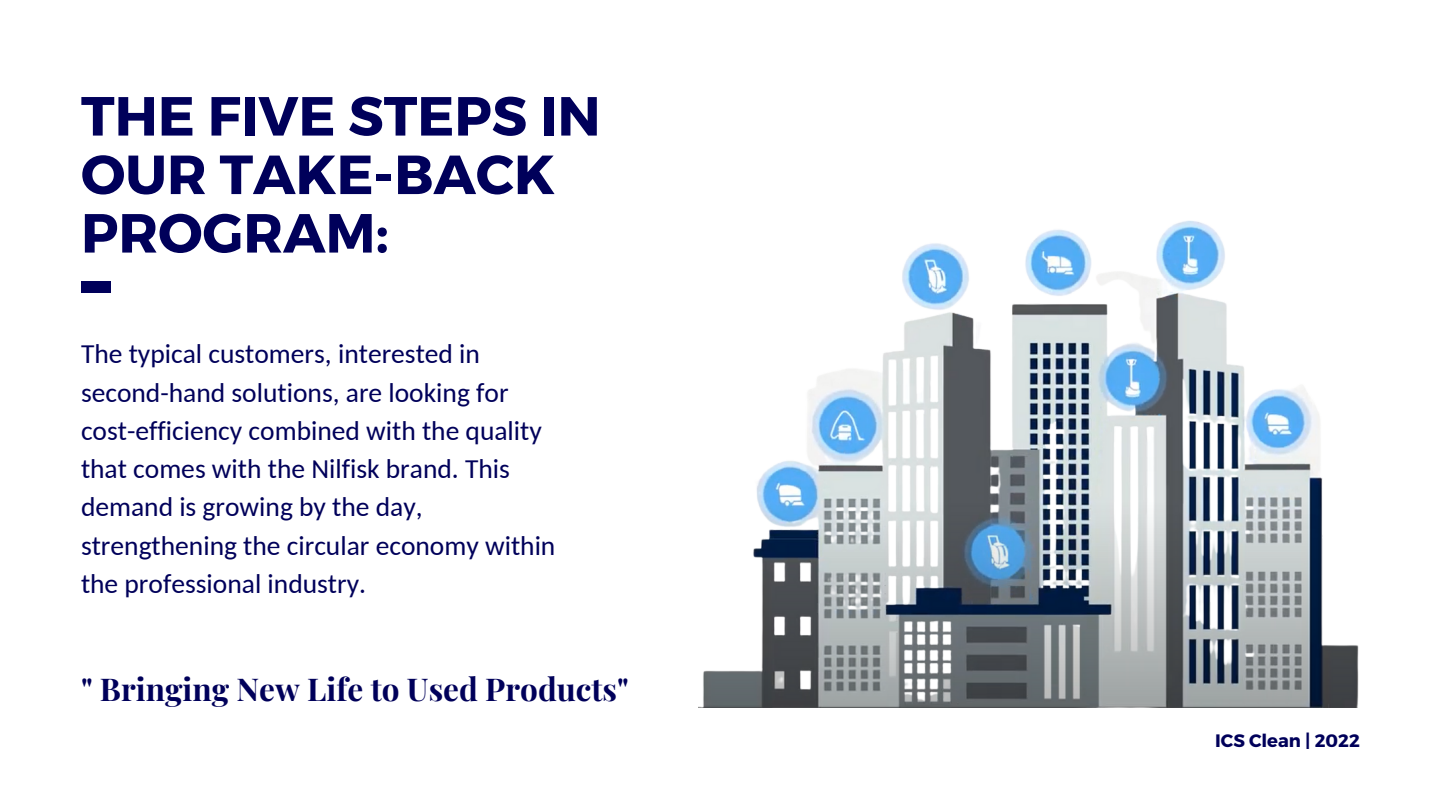
<style>
.page{position:relative;width:1440px;height:810px;background:#fff}
.page>*{position:absolute;margin:0;border:0;box-sizing:border-box;transform-origin:0 0}
.t1{font:700 55px/58.5px "Montserrat";color:#00005a}
.t2{font:700 31.5px "Playfair Display";color:#00005a}
.t3{font:27.5px/38.2px "Carlito";color:#00005a}
.t4{font:700 18px "Montserrat";color:#00005a}
</style>
<div class="page">
<div style="left:81px;top:281px;width:30px;height:12px;background:#00005a"></div>
<img style="left:698px;top:221px;width:661px;height:486px">
<h1 class="t1" style="left:81px;top:84px;width:521px">THE FIVE STEPS IN<br>OUR TAKE-BACK<br>PROGRAM:</h1>
<p class="t3" style="left:81px;top:337px;width:476px">The typical customers, interested in second-hand solutions, are looking for cost-efficiency combined with the quality that comes with the Nilfisk brand. This demand is growing by the day, strengthening the circular economy within the professional industry.</p>
<p class="t2" style="left:81px;top:667px;width:549px">" Bringing New Life to Used Products"</p>
<p class="t4" style="left:1215px;top:729px;width:146px">ICS Clean | 2022</p>
</div>
